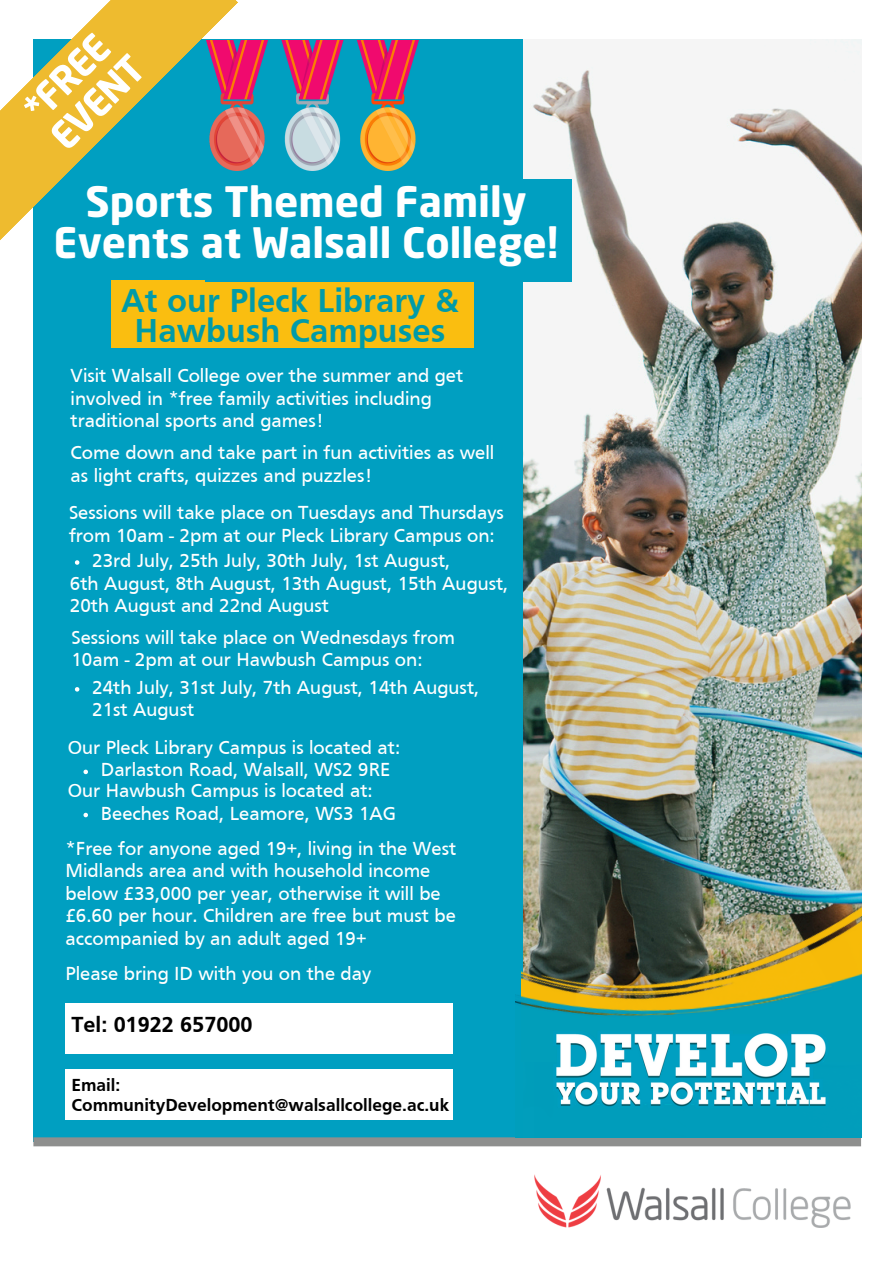
<style>
.page{position:relative;width:894px;height:1264px;background:#fff}
.page>*{position:absolute;margin:0;border:0;box-sizing:border-box;transform-origin:0 0}
.t1{font:700 41.4px/41px "Neo Sans Std";color:#fff;text-align:center}
.t2{font:700 37.35px/39.5px "Neo Sans Std";color:#fff}
.t3{font:700 34.2px/29.8px "Frutiger";color:#009ba8;text-align:center}
.t4{font:700 22.5px "Frutiger";color:#000}
.t5{font:19.5px/22.5px "Frutiger";color:#fff}
.t6{font:700 18px/20.2px "Frutiger";color:#000}
</style>
<div class="page">
<img style="left:534px;top:1174px;width:316px;height:52px">
<div style="left:33px;top:39px;width:827px;height:1102px;background:#009fc1"></div>
<img style="left:523px;top:39px;width:337px;height:834px">
<div style="left:33px;top:1137px;width:827px;height:9px;background:#8e8f8e"></div>
<div style="left:111px;top:280px;width:363px;height:68px;background:#fabe10"></div>
<svg style="left:0;top:0;width:238px;height:240px"></svg>
<div style="left:205px;top:179px;width:366px;height:103px;background:#009fc1"></div>
<div style="left:65px;top:1069px;width:388px;height:50px;background:#fff"></div>
<div style="left:65px;top:1003px;width:388px;height:50px;background:#fff"></div>
<img style="left:523px;top:873px;width:337px;height:94px">
<img style="left:515px;top:967px;width:346px;height:170px">
<img style="left:553px;top:1030px;width:275px;height:77px">
<img style="left:206px;top:41px;width:212px;height:129px">
<svg style="left:83px;top:769px;width:5px;height:5px"></svg>
<svg style="left:75px;top:560px;width:4px;height:4px"></svg>
<svg style="left:75px;top:687px;width:4px;height:4px"></svg>
<svg style="left:83px;top:812px;width:5px;height:5px"></svg>
<p class="t2" style="left:18px;top:103px;width:115px;rotate:-45deg">*FREE<br>EVENT</p>
<p class="t1" style="left:54px;top:186px;width:506px">Sports Themed Family<br>Events at Walsall College!</p>
<p class="t3" style="left:121px;top:288px;width:339px">At our Pleck Library &amp;<br>Hawbush Campuses</p>
<p class="t5" style="left:71px;top:366px;width:394px">Visit Walsall College over the summer and get involved in *free family activities including traditional sports and games!</p>
<p class="t5" style="left:71px;top:443px;width:425px">Come down and take part in fun activities as well</p>
<p class="t5" style="left:71px;top:465px;width:303px">as light crafts, quizzes and puzzles!</p>
<p class="t5" style="left:69px;top:503px;width:436px">Sessions will take place on Tuesdays and Thursdays from 10am - 2pm at our Pleck Library Campus on:</p>
<p class="t5" style="left:92px;top:551px;width:359px">23rd July, 25th July, 30th July, 1st August,</p>
<p class="t5" style="left:70px;top:573px;width:440px">6th August, 8th August, 13th August, 15th August,</p>
<p class="t5" style="left:70px;top:596px;width:260px">20th August and 22nd August</p>
<p class="t5" style="left:71px;top:627px;width:385px">Sessions will take place on Wednesdays from</p>
<p class="t5" style="left:71px;top:650px;width:352px">10am - 2pm at our Hawbush Campus on:</p>
<p class="t5" style="left:92px;top:677px;width:388px">24th July, 31st July, 7th August, 14th August,<br>21st August</p>
<p class="t5" style="left:68px;top:737px;width:334px">Our Pleck Library Campus is located at:</p>
<p class="t5" style="left:101px;top:760px;width:291px">Darlaston Road, Walsall, WS2 9RE</p>
<h4 class="t5" style="left:68px;top:780px;width:306px">Our Hawbush Campus is located at:</h4>
<h5 class="t5" style="left:101px;top:803px;width:297px">Beeches Road, Leamore, WS3 1AG</h5>
<p class="t5" style="left:65px;top:838px;width:392px">*Free for anyone aged 19+, living in the West Midlands area and with household income below £33,000 per year, otherwise it will be £6.60 per hour. Children are free but must be accompanied by an adult aged 19+</p>
<p class="t5" style="left:65px;top:963px;width:307px">Please bring ID with you on the day</p>
<p class="t4" style="left:71px;top:1016px;width:182px">Tel: 01922 657000</p>
<p class="t6" style="left:71px;top:1076px;width:379px">Email:<br>CommunityDevelopment@walsallcollege.ac.uk</p>
</div>
